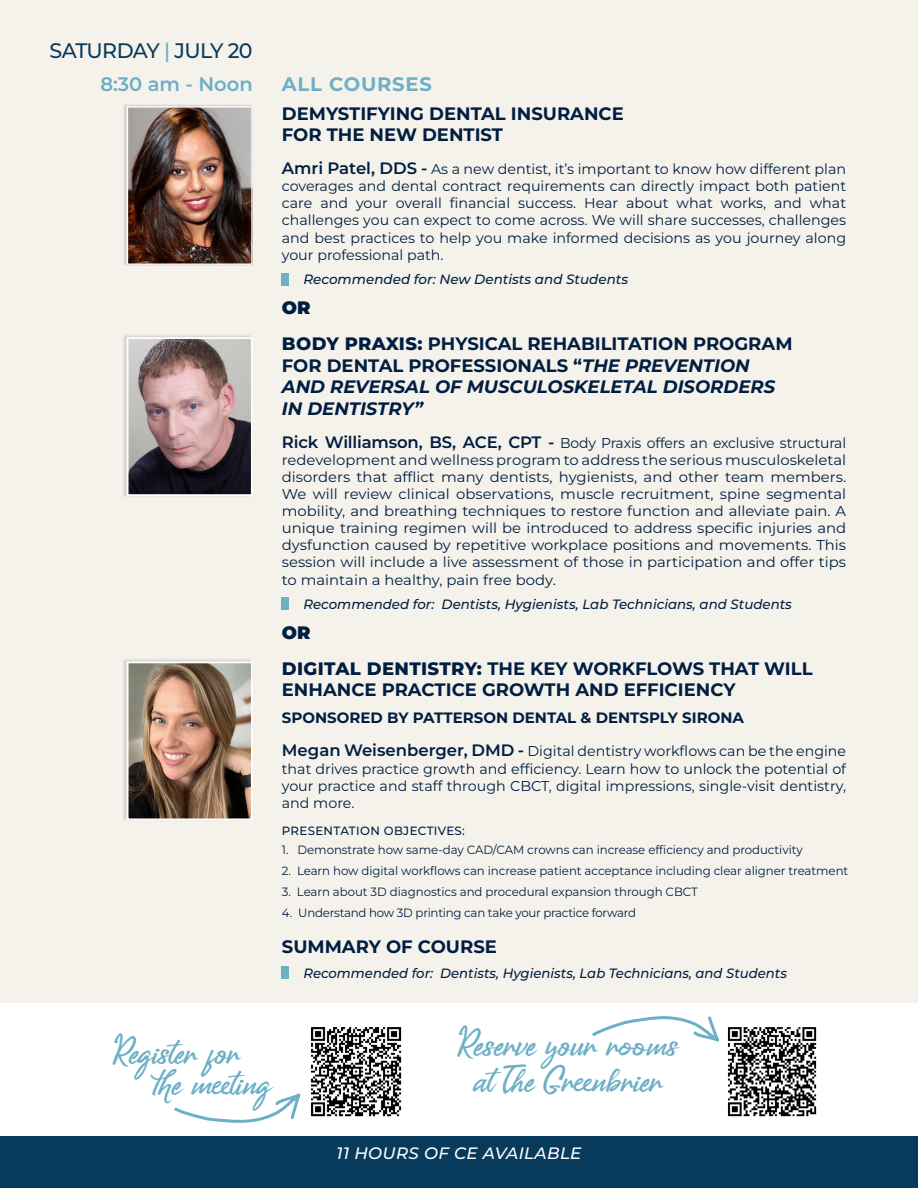
<style>
.page{position:relative;width:918px;height:1188px;background:#fff}
.page>*{position:absolute;margin:0;border:0;box-sizing:border-box;transform-origin:0 0}
.t1{font:500 21px "Montserrat";letter-spacing:-.03em;color:#083a5c}
.t2{font:600 19.5px "Montserrat";color:#6cafc6}
.t3{font:700 19.5px "Montserrat";letter-spacing:.04em;color:#6cafc6}
.t4{font:700 18px/21.6px "Montserrat";color:#001e41}
.t5{font:italic 700 18px/21.6px "Montserrat";color:#001e41}
.t6{font:900 18px "Montserrat";color:#001e41}
.t7{font:16.95px/31.5px "Bill Smith";color:#6cafc6}
.t8{font:italic 500 16.5px "Montserrat";letter-spacing:.02em;color:#fff}
.t9{font:700 15px "Montserrat";color:#001e41}
.t10{font:14.25px/17.1px "Montserrat";color:#001e41;text-align:justify}
.t11{font:italic 500 13.5px "Montserrat";color:#001e41}
.t12{font:12px "Montserrat";letter-spacing:-.005em;color:#001e41}
.t13{font:500 12px "Montserrat";letter-spacing:.03em;color:#001e41}
.s1{color:#6cafc6}
.s2{font-weight:600;font-size:16.5px}
.s3{font-weight:800}
.s4{font-style:italic}
</style>
<div class="page">
<div style="left:0;top:0;width:918px;height:1002px;background:#f5f2eb"></div>
<div style="left:0;top:1137px;width:918px;height:51px;background:#083a5c"></div>
<img style="left:728px;top:1027px;width:89px;height:90px">
<svg style="left:174px;top:1093px;width:127px;height:30px"></svg>
<svg style="left:592px;top:1016px;width:127px;height:26px"></svg>
<img style="left:311px;top:1027px;width:91px;height:90px">
<div style="left:123px;top:104px;width:130px;height:162px;background:#dddad4"></div>
<img style="left:129px;top:108px;width:122px;height:155px">
<div style="left:127px;top:106px;width:126px;height:159px;border:1px solid #fff"></div>
<div style="left:122px;top:334px;width:131px;height:164px;background:#e2e0db"></div>
<img style="left:130px;top:340px;width:120px;height:153px">
<div style="left:127px;top:337px;width:126px;height:159px;border:2px solid #fff"></div>
<div style="left:122px;top:658px;width:131px;height:164px;background:#231f20;opacity:.14"></div>
<img style="left:130px;top:665px;width:120px;height:152px">
<div style="left:127px;top:662px;width:126px;height:158px;border:2px solid #fff"></div>
<div style="left:282px;top:967px;width:7px;height:12px;background:#6cafc6"></div>
<div style="left:282px;top:597px;width:7px;height:13px;background:#6cafc6"></div>
<div style="left:282px;top:273px;width:7px;height:12px;background:#6cafc6"></div>
<p class="t1" style="left:50px;top:36px;width:205px">SATURDAY <span class="s1">|</span> JULY 20</p>
<p class="t2" style="left:100px;top:70px;width:154px">8:30 am - Noon</p>
<p class="t3" style="left:282px;top:70px;width:151px">ALL COURSES</p>
<p class="t4" style="left:282px;top:101px;width:344px">DEMYSTIFYING DENTAL INSURANCE<br>FOR THE NEW DENTIST</p>
<p class="t10" style="left:282px;top:160px;width:566px"><span class="s2">Amri Patel, DDS -</span> As a new dentist, it’s important to know how different plan coverages and dental contract requirements can directly impact both patient care and your overall financial success. Hear about what works, and what challenges you can expect to come across. We will share successes, challenges and best practices to help you make informed decisions as you journey along your professional path.</p>
<p class="t6" style="left:282px;top:294px;width:30px">OR</p>
<p class="t4" style="left:282px;top:332px;width:512px"><span class="s3">BODY PRAXIS:</span> PHYSICAL REHABILITATION PROGRAM<br>FOR DENTAL PROFESSIONALS “<span class="s4">THE PREVENTION</span></p>
<p class="t5" style="left:282px;top:375px;width:495px">AND REVERSAL OF MUSCULOSKELETAL DISORDERS<br>IN DENTISTRY”</p>
<p class="t10" style="left:282px;top:434px;width:566px"><span class="s2">Rick Williamson, BS, ACE, CPT -</span> Body Praxis offers an exclusive structural redevelopment and wellness program to address the serious musculoskeletal disorders that afflict many dentists, hygienists, and other team members.<br>We will review clinical observations, muscle recruitment, spine segmental mobility, and breathing techniques to restore function and alleviate pain. A unique training regimen will be introduced to address specific injuries and dysfunction caused by repetitive workplace positions and movements. This session will include a live assessment of those in participation and offer tips to maintain a healthy, pain free body.</p>
<p class="t6" style="left:282px;top:619px;width:30px">OR</p>
<p class="t4" style="left:282px;top:657px;width:532px"><span class="s3">DIGITAL DENTISTRY:</span> THE KEY WORKFLOWS THAT WILL<br>ENHANCE PRACTICE GROWTH AND EFFICIENCY</p>
<p class="t9" style="left:282px;top:707px;width:464px">SPONSORED BY PATTERSON DENTAL &amp; DENTSPLY SIRONA</p>
<p class="t10" style="left:282px;top:742px;width:566px"><span class="s2">Megan Weisenberger, DMD -</span> Digital dentistry workflows can be the engine that drives practice growth and efficiency. Learn how to unlock the potential of your practice and staff through CBCT, digital impressions, single-visit dentistry, and more.</p>
<p class="t11" style="left:303px;top:270px;width:326px">Recommended for: New Dentists and Students</p>
<p class="t11" style="left:303px;top:594px;width:490px">Recommended for: Dentists, Hygienists, Lab Technicians, and Students</p>
<p class="t13" style="left:282px;top:822px;width:185px">PRESENTATION OBJECTIVES:</p>
<p class="t12" style="left:282px;top:841px;width:522px">1. Demonstrate how same-day CAD/CAM crowns can increase efficiency and productivity</p>
<p class="t12" style="left:282px;top:862px;width:568px">2. Learn how digital workflows can increase patient acceptance including clear aligner treatment</p>
<p class="t12" style="left:282px;top:883px;width:418px">3. Learn about 3D diagnostics and procedural expansion through CBCT</p>
<p class="t12" style="left:282px;top:904px;width:356px">4. Understand how 3D printing can take your practice forward</p>
<p class="t4" style="left:282px;top:935px;width:217px">SUMMARY OF COURSE</p>
<p class="t11" style="left:303px;top:964px;width:485px">Recommended for: Dentists, Hygienists, Lab Technicians, and Students</p>
<p class="t7" style="left:153px;top:1041px;width:119px;text-indent:-40px">Register for the meeting</p>
<p class="t7" style="left:457px;top:1033px;width:221px">Reserve your rooms</p>
<p class="t7" style="left:473px;top:1070px;width:190px">atThe Greenbrier</p>
<p class="t8" style="left:337px;top:1142px;width:246px">11 HOURS OF CE AVAILABLE</p>
</div>
